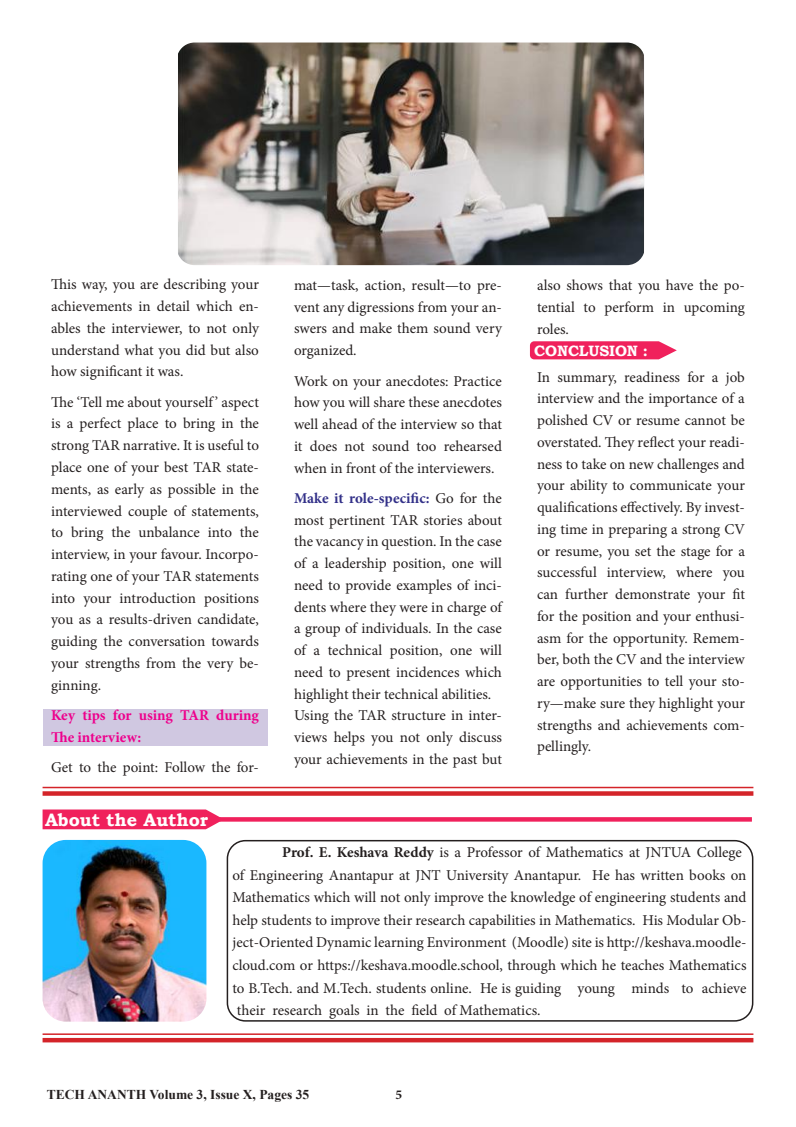
<style>
.page{position:relative;width:796px;height:1127px;background:#fff}
.page>*{position:absolute;margin:0;border:0;box-sizing:border-box;transform-origin:0 0}
.t1{font:700 18px "Bookman Old Style";color:#fff}
.t2{font:15px/21.8px "Minion Pro";color:#241f1f;text-align:justify}
.t3{font:700 15px/21.8px "Minion Pro";color:#ee008c}
.t4{font:700 15px "Bookman Old Style";letter-spacing:-.01em;color:#fff}
.t5{font:700 13.5px "Times New Roman";color:#241f1f}
.t6{font:700 13.5px "Minion Pro";color:#241f1f}
.s1{font-weight:700;color:#333189}
.s2{font-weight:700}
</style>
<div class="page">
<div style="left:43px;top:709px;width:224px;height:37px;background:#d0c8e1"></div>
<img style="left:178px;top:43px;width:466px;height:222px">
<div style="left:226px;top:840px;width:527px;height:181px;border:2px solid #241f1f;border-radius:18px"></div>
<img style="left:43px;top:840px;width:163px;height:181px">
<svg style="left:43px;top:809px;width:181px;height:20px;background:#f13067"></svg>
<svg style="left:219px;top:817px;width:532px;height:4px;background:#f02961"></svg>
<hr style="left:43px;top:787px;width:710px;height:1px;background:#d42429">
<div style="left:43px;top:791px;width:710px;height:5px;background:#d42429"></div>
<svg style="left:529px;top:341px;width:147px;height:18px;background:#f13268"></svg>
<hr style="left:43px;top:1033px;width:710px;height:2px;background:#d42429">
<hr style="left:43px;top:1038px;width:710px;height:4px;background:#d42429">
<p class="t2" style="left:51px;top:274px;width:209px">This way, you are describing your achievements in detail which en&shy;ables the interviewer, to not only understand what you did but also how significant it was.</p>
<p class="t2" style="left:51px;top:391px;width:209px">The ‘Tell me about yourself ’ aspect is a perfect place to bring in the strong TAR narrative. It is useful to place one of your best TAR state&shy;ments, as early as possible in the interviewed couple of statements, to bring the unbalance into the interview, in your favour. Incorpo&shy;rating one of your TAR statements into your introduction positions you as a results-driven candidate, guiding the conversation towards your strengths from the very be&shy;ginning.</p>
<p class="t3" style="left:51px;top:704px;width:209px">Key tips for using TAR during<br>The interview:</p>
<p class="t2" style="left:51px;top:756px;width:209px">Get to the point: Follow the for-</p>
<p class="t1" style="left:45px;top:807px;width:165px">About the Author</p>
<p class="t2" style="left:294px;top:274px;width:209px">mat—task, action, result—to pre&shy;vent any digressions from your an&shy;swers and make them sound very organized.</p>
<p class="t2" style="left:294px;top:370px;width:209px">Work on your anecdotes: Practice how you will share these anecdotes well ahead of the interview so that it does not sound too rehearsed when in front of the interviewers.</p>
<p class="t2" style="left:294px;top:487px;width:209px;text-align:left"><span class="s1">Make it role-specific:</span> Go for the most pertinent TAR stories about the vacancy in question. In the case of a leadership position, one will need to provide examples of inci&shy;dents where they were in charge of a group of individuals. In the case of a technical position, one will need to present incidences which highlight their technical abilities.<br>Using the TAR structure in inter&shy;views helps you not only discuss your achievements in the past but</p>
<p class="t2" style="left:536px;top:275px;width:209px">also shows that you have the po&shy;tential to perform in upcoming roles.</p>
<p class="t2" style="left:536px;top:366px;width:209px">In summary, readiness for a job interview and the importance of a polished CV or resume cannot be overstated. They reflect your readi&shy;ness to take on new challenges and your ability to communicate your qualifications effectively. By invest&shy;ing time in preparing a strong CV or resume, you set the stage for a successful interview, where you can further demonstrate your fit for the position and your enthusi&shy;asm for the opportunity. Remem&shy;ber, both the CV and the interview are opportunities to tell your sto&shy;ry—make sure they highlight your strengths and achievements com&shy;pellingly.</p>
<p class="t4" style="left:534px;top:340px;width:115px">CONCLUSION :</p>
<p class="t2" style="left:282px;top:842px;width:461px"><span class="s2">Prof. E. Keshava Reddy</span> is a Professor of Mathematics at JNTUA College</p>
<p class="t2" style="left:232px;top:864px;width:515px">of Engineering Anantapur at JNT University Anantapur. He has written books on</p>
<p class="t2" style="left:232px;top:887px;width:515px">Mathematics which will not only improve the knowledge of engineering students and</p>
<p class="t2" style="left:232px;top:909px;width:515px">help students to improve their research capabilities in Mathematics. His Modular Ob-</p>
<p class="t2" style="left:232px;top:932px;width:515px">ject-Oriented Dynamic learning Environment (Moodle) site is http://keshava.moodle-</p>
<p class="t2" style="left:232px;top:954px;width:515px">cloud.com or https://keshava.moodle.school, through which he teaches Mathematics</p>
<p class="t2" style="left:232px;top:977px;width:515px">to B.Tech. and M.Tech. students online. He is guiding young minds to achieve</p>
<p class="t2" style="left:237px;top:999px;width:305px">their research goals in the field of Mathematics.</p>
<p class="t5" style="left:47px;top:1084px;width:264px">TECH ANANTH Volume 3, Issue X, Pages 35</p>
<p class="t6" style="left:395px;top:1085px;width:8px">5</p>
</div>
